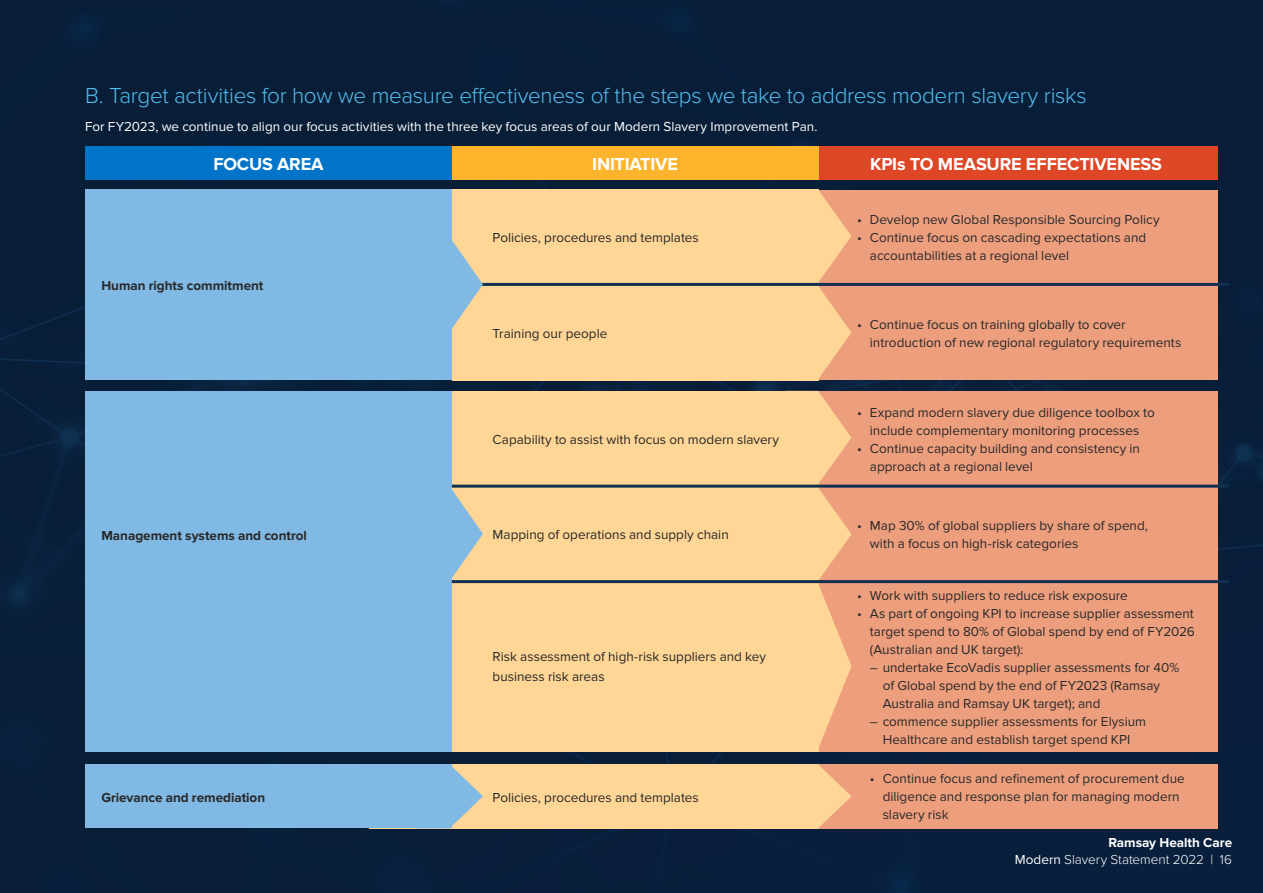
<style>
.page{position:relative;width:1263px;height:893px;background:#081e38}
.page>*{position:absolute;margin:0;border:0;box-sizing:border-box;transform-origin:0 0}
.t1{font:300 22.5px "Proxima Nova";letter-spacing:-.015em;color:#54bceb}
.t2{font:700 18px "Proxima Nova";letter-spacing:-.01em;color:#fff}
.t3{font:13.5px/18px "Proxima Nova";color:#292829}
.t4{font:13.5px "Proxima Nova";color:#fff}
.t5{font:700 13.5px "Proxima Nova";color:#292829}
.t6{font:300 13.5px/16.5px "Proxima Nova";color:#fff;text-align:right}
.s1{font-weight:700}
.s2{font-weight:400}
</style>
<div class="page">
<div style="left:811px;top:284px;width:406px;height:96px;background:#ed9f7d"></div>
<div style="left:452px;top:285px;width:366px;height:95px;background:#ffd695"></div>
<div style="left:811px;top:190px;width:406px;height:94px;background:#ed9f7d"></div>
<div style="left:452px;top:190px;width:366px;height:95px;background:#ffd695"></div>
<div style="left:85px;top:190px;width:367px;height:190px;background:#80b9e3"></div>
<div style="left:811px;top:146px;width:406px;height:33px;background:#de4726"></div>
<div style="left:452px;top:146px;width:366px;height:33px;background:#fbb42c"></div>
<div style="left:85px;top:146px;width:367px;height:33px;background:#0074c8"></div>
<svg style="left:772px;top:189px;width:79px;height:190px"></svg>
<hr style="left:468px;top:283px;width:761px;height:3px;background:#0e3051">
<div style="left:811px;top:486px;width:406px;height:95px;background:#ed9f7d"></div>
<div style="left:452px;top:487px;width:366px;height:95px;background:#ffd695"></div>
<div style="left:811px;top:391px;width:406px;height:95px;background:#ed9f7d"></div>
<div style="left:452px;top:391px;width:366px;height:96px;background:#ffd695"></div>
<div style="left:85px;top:391px;width:367px;height:361px;background:#80b9e3"></div>
<div style="left:811px;top:582px;width:406px;height:170px;background:#ed9f7d"></div>
<div style="left:452px;top:582px;width:366px;height:170px;background:#ffd695"></div>
<svg style="left:451px;top:486px;width:32px;height:95px"></svg>
<svg style="left:772px;top:391px;width:79px;height:358px"></svg>
<hr style="left:452px;top:485px;width:777px;height:3px;background:#0e3051">
<hr style="left:452px;top:580px;width:777px;height:3px;background:#0e3051">
<div style="left:811px;top:764px;width:406px;height:64px;background:#ed9f7d"></div>
<div style="left:369px;top:764px;width:449px;height:64px;background:#ffd695"></div>
<div style="left:85px;top:764px;width:367px;height:64px;background:#80b9e3"></div>
<svg style="left:452px;top:766px;width:31px;height:60px"></svg>
<svg style="left:818px;top:764px;width:33px;height:64px"></svg>
<svg style="left:452px;top:240px;width:31px;height:89px"></svg>
<h1 class="t1" style="left:85px;top:82px;width:1003px">B. Target activities for how we measure effectiveness of the steps we take to address modern slavery risks</h1>
<p class="t4" style="left:85px;top:119px;width:734px">For FY2023, we continue to align our focus activities with the three key focus areas of our Modern Slavery Improvement Pan.</p>
<h2 class="t2" style="left:213px;top:153px;width:112px">FOCUS AREA</h2>
<h2 class="t2" style="left:592px;top:153px;width:87px">INITIATIVE</h2>
<h2 class="t2" style="left:870px;top:153px;width:293px">KPIs TO MEASURE EFFECTIVENESS</h2>
<p class="t5" style="left:101px;top:277px;width:164px">Human rights commitment</p>
<p class="t5" style="left:101px;top:527px;width:207px">Management systems and control</p>
<p class="t3" style="left:493px;top:229px;width:208px">Policies, procedures and templates</p>
<p class="t3" style="left:493px;top:324px;width:116px">Training our people</p>
<p class="t3" style="left:493px;top:431px;width:288px">Capability to assist with focus on modern slavery</p>
<p class="t3" style="left:493px;top:526px;width:238px">Mapping of operations and supply chain</p>
<p class="t3" style="left:493px;top:647px;width:275px;line-height:19.5px">Risk assessment of high-risk suppliers and key business risk areas</p>
<p class="t5" style="left:101px;top:789px;width:165px">Grievance and remediation</p>
<p class="t3" style="left:493px;top:788px;width:208px">Policies, procedures and templates</p>
<p class="t3" style="left:857px;top:211px;width:304px">• Develop new Global Responsible Sourcing Policy</p>
<p class="t3" style="left:870px;top:229px;width:278px;text-indent:-13px">• Continue focus on cascading expectations and accountabilities at a regional level</p>
<p class="t3" style="left:870px;top:315px;width:313px;text-indent:-13px">• Continue focus on training globally to cover introduction of new regional regulatory requirements</p>
<p class="t3" style="left:857px;top:404px;width:299px;text-align:center">• Expand modern slavery due diligence toolbox to include complementary monitoring processes</p>
<p class="t3" style="left:870px;top:440px;width:272px;text-indent:-13px">• Continue capacity building and consistency in approach at a regional level</p>
<p class="t3" style="left:870px;top:517px;width:280px;text-indent:-13px">• Map 30% of global suppliers by share of spend, with a focus on high-risk categories</p>
<p class="t3" style="left:857px;top:587px;width:272px">• Work with suppliers to reduce risk exposure</p>
<p class="t3" style="left:870px;top:605px;width:327px;text-align:justify;text-indent:-13px">• As part of ongoing KPI to increase supplier assessment target spend to 80% of Global spend by end of FY2026 (Australian and UK target):</p>
<p class="t3" style="left:883px;top:659px;width:298px;text-indent:-13px">– undertake EcoVadis supplier assessments for 40% of Global spend by the end of FY2023 (Ramsay<br>Australia and Ramsay UK target); and</p>
<p class="t3" style="left:870px;top:713px;width:278px;text-align:center">– commence supplier assessments for Elysium<br>Healthcare and establish target spend KPI</p>
<p class="t3" style="left:883px;top:769px;width:304px;text-indent:-13px">• Continue focus and refinement of procurement due diligence and response plan for managing modern slavery risk</p>
<p class="t6" style="left:1015px;top:834px;width:219px"><span class="s1">Ramsay Health Care<br></span><span class="s2">Modern</span> Slavery Statement 2022 | 16</p>
</div>
